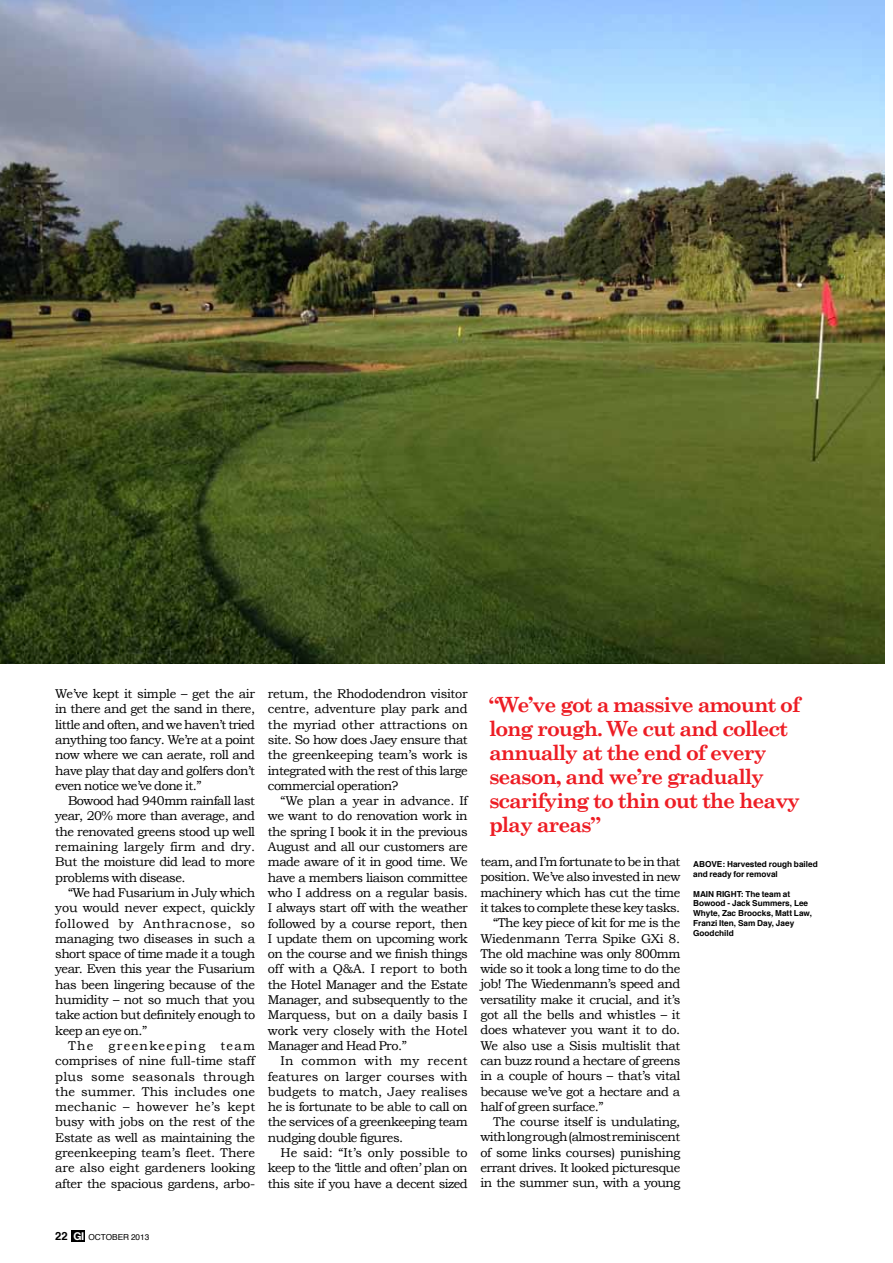
<style>
.page{position:relative;width:893px;height:1263px;background:#fff}
.page>*{position:absolute;margin:0;border:0;box-sizing:border-box;transform-origin:0 0}
.t1{font:700 21px/24px "Century Schoolbook";letter-spacing:-.05em;color:#ed1d24}
.t2{font:12.75px "Bookman Old Style";letter-spacing:-.04em;color:#000}
.t3{font:12.75px "Bookman Old Style";letter-spacing:-.01em;color:#000}
.t4{font:12.75px "Bookman Old Style";color:#000}
.t5{font:12.75px "Bookman Old Style";letter-spacing:-.015em;color:#000}
.t6{font:12.75px "Bookman Old Style";letter-spacing:-.02em;color:#000}
.t7{font:12.75px "Bookman Old Style";letter-spacing:-.005em;color:#000}
.t8{font:12.75px "Bookman Old Style";letter-spacing:.025em;color:#000}
.t9{font:12.75px "Bookman Old Style";letter-spacing:.04em;color:#000}
.t10{font:12.75px "Bookman Old Style";letter-spacing:.015em;color:#000}
.t11{font:12.75px "Bookman Old Style";letter-spacing:.105em;color:#000}
.t12{font:700 8.25px/9.8px "Helvetica";color:#000}
.t13{font:8.25px "Helvetica";color:#000}
.s1{font-weight:700;font-size:11.25px}
.s2{font-family:"Helvetica Neue";font-weight:700;font-size:10.8px;color:#fff}
</style>
<div class="page">
<img style="left:0;top:0;width:884px;height:663px">
<div style="left:71px;top:1230px;width:14px;height:11px;background:#000"></div>
<p class="t2" style="left:55px;top:686px;width:201px">We’ve kept it simple – get the air</p>
<p class="t2" style="left:55px;top:702px;width:201px">in there and get the sand in there,</p>
<p class="t2" style="left:55px;top:717px;width:201px">little and often, and we haven’t tried</p>
<p class="t2" style="left:55px;top:732px;width:201px">anything too fancy. We’re at a point</p>
<p class="t2" style="left:55px;top:748px;width:201px">now where we can aerate, roll and</p>
<p class="t2" style="left:55px;top:763px;width:201px">have play that day and golfers don’t</p>
<p class="t2" style="left:55px;top:778px;width:148px">even notice we’ve done it.”</p>
<p class="t2" style="left:68px;top:793px;width:189px">Bowood had 940mm rainfall last</p>
<p class="t2" style="left:55px;top:809px;width:201px">year, 20% more than average, and</p>
<p class="t2" style="left:55px;top:824px;width:201px">the renovated greens stood up well</p>
<p class="t4" style="left:55px;top:839px;width:201px">remaining largely firm and dry.</p>
<p class="t2" style="left:55px;top:855px;width:201px">But the moisture did lead to more</p>
<p class="t2" style="left:55px;top:870px;width:132px">problems with disease.</p>
<p class="t2" style="left:68px;top:885px;width:189px">“We had Fusarium in July which</p>
<p class="t3" style="left:55px;top:901px;width:201px">you would never expect, quickly</p>
<p class="t9" style="left:55px;top:916px;width:201px">followed by Anthracnose, so</p>
<p class="t2" style="left:55px;top:931px;width:201px">managing two diseases in such a</p>
<p class="t2" style="left:55px;top:946px;width:201px">short space of time made it a tough</p>
<p class="t2" style="left:55px;top:962px;width:201px">year. Even this year the Fusarium</p>
<p class="t2" style="left:55px;top:977px;width:201px">has been lingering because of the</p>
<p class="t2" style="left:55px;top:992px;width:201px">humidity – not so much that you</p>
<p class="t2" style="left:55px;top:1008px;width:201px">take action but definitely enough to</p>
<p class="t2" style="left:55px;top:1023px;width:93px">keep an eye on.”</p>
<p class="t11" style="left:68px;top:1038px;width:189px">The greenkeeping team</p>
<p class="t3" style="left:55px;top:1054px;width:201px">comprises of nine full-time staff</p>
<p class="t8" style="left:55px;top:1069px;width:201px">plus some seasonals through</p>
<p class="t4" style="left:55px;top:1084px;width:201px">the summer. This includes one</p>
<p class="t10" style="left:55px;top:1099px;width:201px">mechanic – however he’s kept</p>
<p class="t2" style="left:55px;top:1115px;width:201px">busy with jobs on the rest of the</p>
<p class="t2" style="left:55px;top:1130px;width:201px">Estate as well as maintaining the</p>
<p class="t3" style="left:55px;top:1145px;width:201px">greenkeeping team’s fleet. There</p>
<p class="t3" style="left:55px;top:1161px;width:201px">are also eight gardeners looking</p>
<p class="t2" style="left:55px;top:1176px;width:201px">after the spacious gardens, arbo-</p>
<p class="t6" style="left:268px;top:686px;width:201px">retum, the Rhododendron visitor</p>
<p class="t5" style="left:268px;top:702px;width:201px">centre, adventure play park and</p>
<p class="t7" style="left:268px;top:717px;width:201px">the myriad other attractions on</p>
<p class="t2" style="left:268px;top:732px;width:201px">site. So how does Jaey ensure that</p>
<p class="t5" style="left:268px;top:748px;width:201px">the greenkeeping team’s work is</p>
<p class="t2" style="left:268px;top:763px;width:201px">integrated with the rest of this large</p>
<p class="t2" style="left:268px;top:778px;width:132px">commercial operation?</p>
<p class="t5" style="left:281px;top:793px;width:189px">“We plan a year in advance. If</p>
<p class="t2" style="left:268px;top:809px;width:201px">we want to do renovation work in</p>
<p class="t2" style="left:268px;top:824px;width:201px">the spring I book it in the previous</p>
<p class="t2" style="left:268px;top:839px;width:201px">August and all our customers are</p>
<p class="t2" style="left:268px;top:855px;width:201px">made aware of it in good time. We</p>
<p class="t2" style="left:268px;top:870px;width:201px">have a members liaison committee</p>
<p class="t2" style="left:268px;top:885px;width:201px">who I address on a regular basis.</p>
<p class="t2" style="left:268px;top:901px;width:201px">I always start off with the weather</p>
<p class="t2" style="left:268px;top:916px;width:201px">followed by a course report, then</p>
<p class="t2" style="left:268px;top:931px;width:201px">I update them on upcoming work</p>
<p class="t2" style="left:268px;top:946px;width:201px">on the course and we finish things</p>
<p class="t3" style="left:268px;top:962px;width:201px">off with a Q&amp;A. I report to both</p>
<p class="t2" style="left:268px;top:977px;width:201px">the Hotel Manager and the Estate</p>
<p class="t2" style="left:268px;top:992px;width:201px">Manager, and subsequently to the</p>
<p class="t6" style="left:268px;top:1008px;width:201px">Marquess, but on a daily basis I</p>
<p class="t3" style="left:268px;top:1023px;width:201px">work very closely with the Hotel</p>
<p class="t2" style="left:268px;top:1038px;width:140px">Manager and Head Pro.”</p>
<p class="t8" style="left:281px;top:1054px;width:189px">In common with my recent</p>
<p class="t4" style="left:268px;top:1069px;width:201px">features on larger courses with</p>
<p class="t7" style="left:268px;top:1084px;width:201px">budgets to match, Jaey realises</p>
<p class="t2" style="left:268px;top:1099px;width:201px">he is fortunate to be able to call on</p>
<p class="t2" style="left:268px;top:1115px;width:201px">the services of a greenkeeping team</p>
<p class="t2" style="left:268px;top:1130px;width:137px">nudging double figures.</p>
<p class="t4" style="left:281px;top:1145px;width:189px">He said: “It’s only possible to</p>
<p class="t2" style="left:268px;top:1161px;width:201px">keep to the ‘little and often’ plan on</p>
<p class="t2" style="left:268px;top:1176px;width:201px">this site if you have a decent sized</p>
<p class="t1" style="left:489px;top:692px;width:313px">“We’ve got a massive amount of long rough. We cut and collect annually at the end of every season, and we’re gradually scarifying to thin out the heavy play areas”</p>
<p class="t2" style="left:480px;top:854px;width:201px">team, and I’m fortunate to be in that</p>
<p class="t2" style="left:480px;top:870px;width:201px">position. We’ve also invested in new</p>
<p class="t2" style="left:480px;top:885px;width:201px">machinery which has cut the time</p>
<p class="t2" style="left:480px;top:900px;width:201px">it takes to complete these key tasks.</p>
<p class="t2" style="left:493px;top:915px;width:189px">“The key piece of kit for me is the</p>
<p class="t5" style="left:480px;top:931px;width:201px">Wiedenmann Terra Spike GXi 8.</p>
<p class="t2" style="left:480px;top:946px;width:201px">The old machine was only 800mm</p>
<p class="t2" style="left:480px;top:961px;width:201px">wide so it took a long time to do the</p>
<p class="t2" style="left:480px;top:977px;width:201px">job! The Wiedenmann’s speed and</p>
<p class="t2" style="left:480px;top:992px;width:201px">versatility make it crucial, and it’s</p>
<p class="t6" style="left:480px;top:1007px;width:201px">got all the bells and whistles – it</p>
<p class="t2" style="left:480px;top:1023px;width:201px">does whatever you want it to do.</p>
<p class="t2" style="left:480px;top:1038px;width:201px">We also use a Sisis multislit that</p>
<p class="t2" style="left:480px;top:1053px;width:201px">can buzz round a hectare of greens</p>
<p class="t2" style="left:480px;top:1068px;width:201px">in a couple of hours – that’s vital</p>
<p class="t2" style="left:480px;top:1084px;width:201px">because we’ve got a hectare and a</p>
<p class="t2" style="left:480px;top:1099px;width:125px">half of green surface.”</p>
<p class="t2" style="left:493px;top:1114px;width:189px">The course itself is undulating,</p>
<p class="t2" style="left:480px;top:1130px;width:201px">with long rough (almost reminiscent</p>
<p class="t2" style="left:480px;top:1145px;width:201px">of some links courses) punishing</p>
<p class="t2" style="left:480px;top:1160px;width:201px">errant drives. It looked picturesque</p>
<p class="t2" style="left:480px;top:1176px;width:201px">in the summer sun, with a young</p>
<p class="t12" style="left:693px;top:860px;width:126px">ABOVE: Harvested rough bailed and ready for removal</p>
<p class="t12" style="left:693px;top:889px;width:120px">MAIN RIGHT: The team at<br>Bowood - Jack Summers, Lee<br>Whyte, Zac Broocks, Matt Law,<br>Franzi Iten, Sam Day, Jaey<br>Goodchild</p>
<p class="t13" style="left:55px;top:1231px;width:96px"><span class="s1">22</span> <span class="s2">GI</span> OCTOBER 2013</p>
</div>
